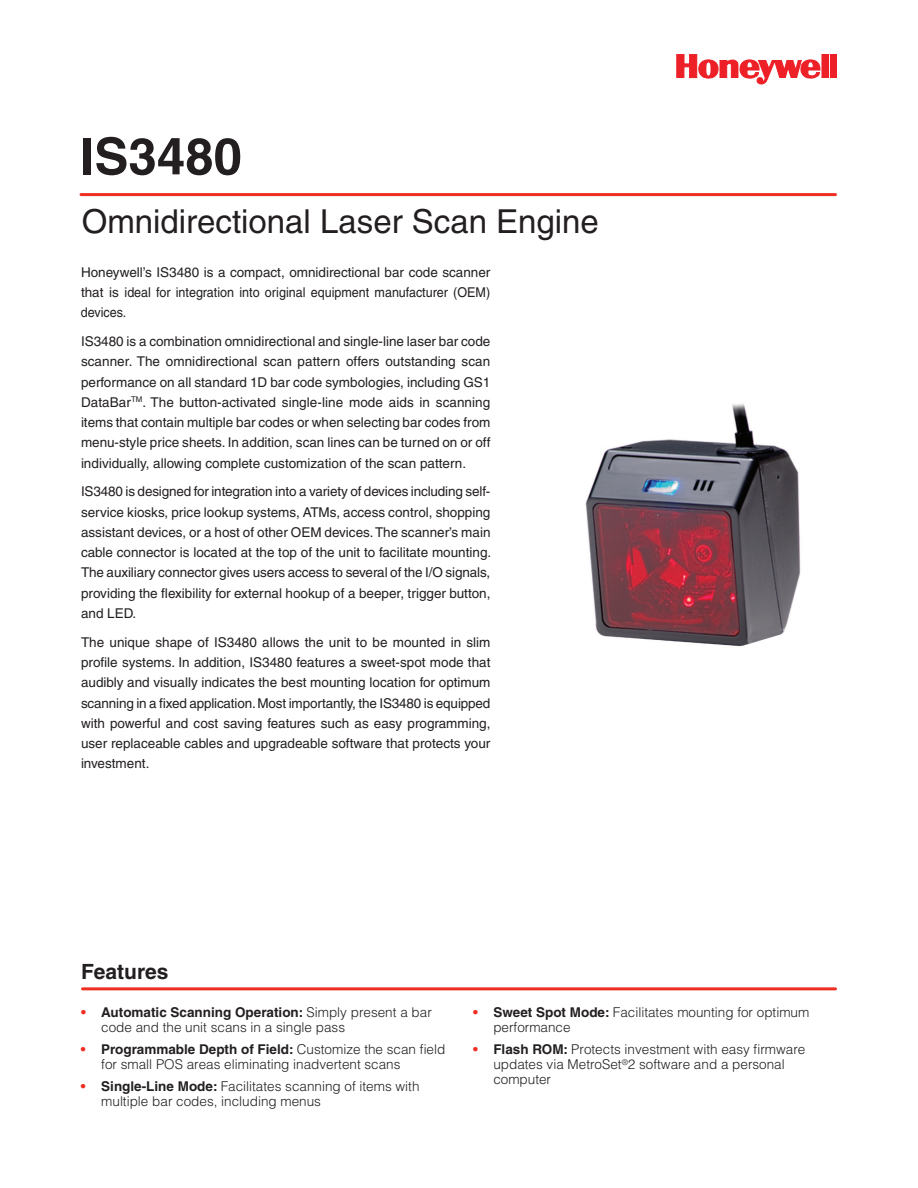
<style>
.page{position:relative;width:918px;height:1188px;background:#fff}
.page>*{position:absolute;margin:0;border:0;box-sizing:border-box;transform-origin:0 0}
.t1{font:700 51px "Helvetica";color:#231f20}
.t2{font:33px "Helvetica";color:#231f20}
.t3{font:700 21px "Helvetica";color:#231f20}
.t4{font:13.5px/20.2px "Helvetica";color:#231f20;text-align:justify}
.t5{font:300 13.5px/15px "Helvetica";color:#231f20}
.s1{font-weight:700;color:#ee2e22}
.s2{font-weight:700}
</style>
<div class="page">
<svg style="left:677px;top:54px;width:144px;height:30px"></svg>
<div style="left:822px;top:54px;width:6px;height:24px;background:#ee2027"></div>
<div style="left:822px;top:54px;width:7px;height:24px;border:1px solid #ee2027"></div>
<div style="left:830px;top:54px;width:7px;height:24px;background:#ee2027"></div>
<img style="left:585px;top:403px;width:216px;height:244px">
<hr style="left:81px;top:193px;width:755px;height:3px;background:#ee2e22">
<hr style="left:82px;top:987px;width:754px;height:3px;background:#ee2e22">
<h1 class="t1" style="left:80px;top:125px;width:163px">IS3480</h1>
<h2 class="t2" style="left:82px;top:202px;width:519px">Omnidirectional Laser Scan Engine</h2>
<p class="t4" style="left:81px;top:262px;width:411px">Honeywell’s IS3480 is a compact, omnidirectional bar code scanner that is ideal for integration into original equipment manufacturer (OEM) devices.</p>
<p class="t4" style="left:81px;top:331px;width:411px">IS3480 is a combination omnidirectional and single-line laser bar code scanner. The omnidirectional scan pattern offers outstanding scan performance on all standard 1D bar code symbologies, including GS1<br>DataBar<sup>TM</sup>. The button-activated single-line mode aids in scanning items that contain multiple bar codes or when selecting bar codes from menu-style price sheets. In addition, scan lines can be turned on or off individually, allowing complete customization of the scan pattern.</p>
<p class="t4" style="left:81px;top:482px;width:412px">IS3480 is designed for integration into a variety of devices including self&shy;service kiosks, price lookup systems, ATMs, access control, shopping assistant devices, or a host of other OEM devices. The scanner’s main cable connector is located at the top of the unit to facilitate mounting.<br>The auxiliary connector gives users access to several of the I/O signals, providing the flexibility for external hookup of a beeper, trigger button, and LED.</p>
<p class="t4" style="left:81px;top:632px;width:411px">The unique shape of IS3480 allows the unit to be mounted in slim profile systems. In addition, IS3480 features a sweet-spot mode that audibly and visually indicates the best mounting location for optimum scanning in a fixed application. Most importantly, the IS3480 is equipped with powerful and cost saving features such as easy programming, user replaceable cables and upgradeable software that protects your investment.</p>
<h3 class="t3" style="left:81px;top:959px;width:89px">Features</h3>
<p class="t5" style="left:101px;top:1005px;width:332px;text-indent:-20px"><span class="s1">•</span> <span class="s2">Automatic Scanning Operation:</span> Simply present a bar code and the unit scans in a single pass</p>
<p class="t5" style="left:101px;top:1042px;width:346px;text-indent:-20px"><span class="s1">•</span> <span class="s2">Programmable Depth of Field:</span> Customize the scan field for small POS areas eliminating inadvertent scans</p>
<p class="t5" style="left:101px;top:1078px;width:320px;text-indent:-20px"><span class="s1">•</span> <span class="s2">Single-Line Mode:</span> Facilitates scanning of items with multiple bar codes, including menus</p>
<p class="t5" style="left:493px;top:1005px;width:318px;text-indent:-20px"><span class="s1">•</span> <span class="s2">Sweet Spot Mode:</span> Facilitates mounting for optimum performance</p>
<p class="t5" style="left:493px;top:1042px;width:314px;text-indent:-20px"><span class="s1">•</span> <span class="s2">Flash ROM:</span> Protects investment with easy firmware updates via MetroSet<sup>®</sup>2 software and a personal computer</p>
</div>
